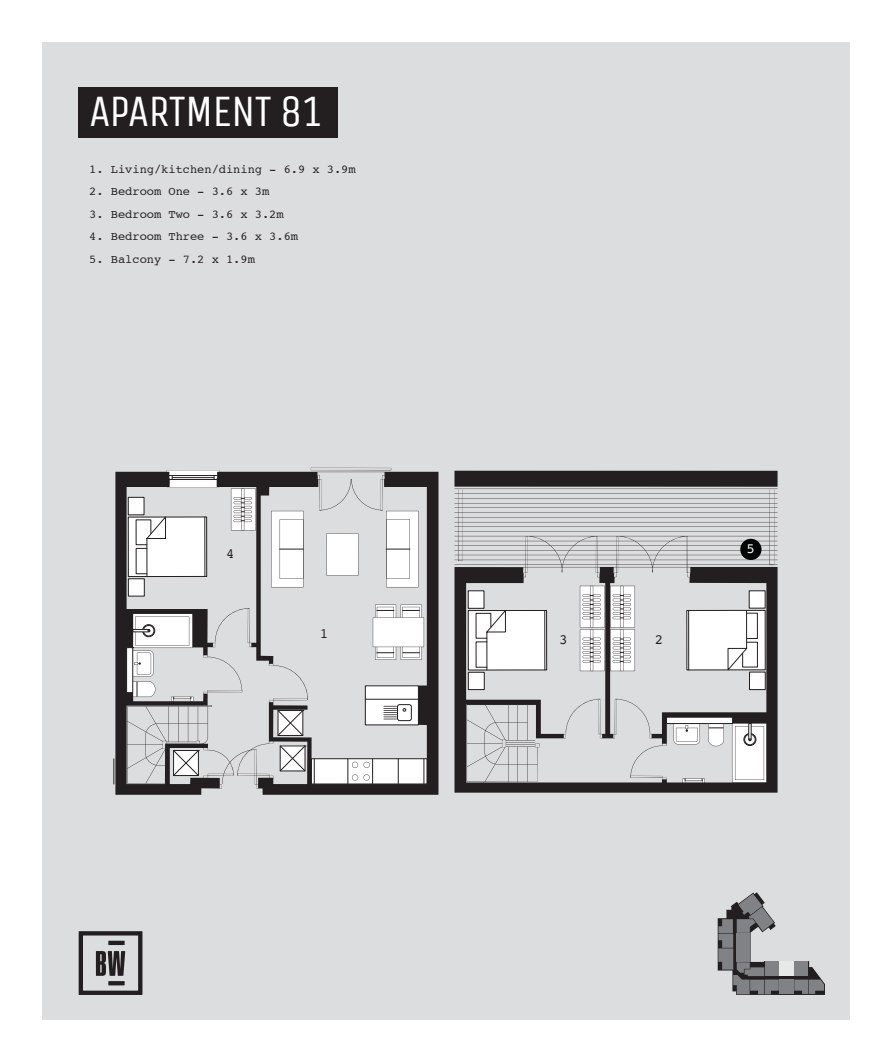
<style>
.page{position:relative;width:893px;height:1063px;background:#fff}
.page>*{position:absolute;margin:0;border:0;box-sizing:border-box;transform-origin:0 0}
.t1{font:45px "Unica One";letter-spacing:-.03em;color:#fff}
.t2{font:14.1px "Courier";color:#231f20}
.t3{font:14.1px "Courier";color:#fff}
.t4{font:12px "Courier";color:#231f20}
</style>
<div class="page">
<div style="left:43px;top:43px;width:807px;height:977px;background:#dcddde"></div>
<svg style="left:79px;top:931px;width:63px;height:64px"></svg>
<svg style="left:718px;top:892px;width:107px;height:103px"></svg>
<svg style="left:114px;top:759px;width:1px;height:25px"></svg>
<svg style="left:115px;top:468px;width:323px;height:327px"></svg>
<svg style="left:454px;top:471px;width:323px;height:322px"></svg>
<div style="left:740px;top:539px;width:21px;height:21px;background:#010202;border-radius:50%"></div>
<div style="left:79px;top:87px;width:259px;height:51px;background:#231f20"></div>
<h1 class="t1" style="left:89px;top:85px;width:237px">APARTMENT 81</h1>
<p class="t4" style="left:89px;top:164px;width:268px">1. Living/kitchen/dining - 6.9 x 3.9m</p>
<p class="t4" style="left:89px;top:186px;width:182px">2. Bedroom One - 3.6 x 3m</p>
<p class="t4" style="left:89px;top:209px;width:196px">3. Bedroom Two - 3.6 x 3.2m</p>
<p class="t4" style="left:89px;top:231px;width:210px">4. Bedroom Three - 3.6 x 3.6m</p>
<p class="t4" style="left:89px;top:254px;width:167px">5. Balcony - 7.2 x 1.9m</p>
<p class="t2" style="left:226px;top:548px;width:10px">4</p>
<p class="t2" style="left:320px;top:628px;width:10px">1</p>
<p class="t2" style="left:559px;top:635px;width:10px">3</p>
<p class="t2" style="left:655px;top:635px;width:10px">2</p>
<p class="t3" style="left:746px;top:543px;width:10px">5</p>
</div>
